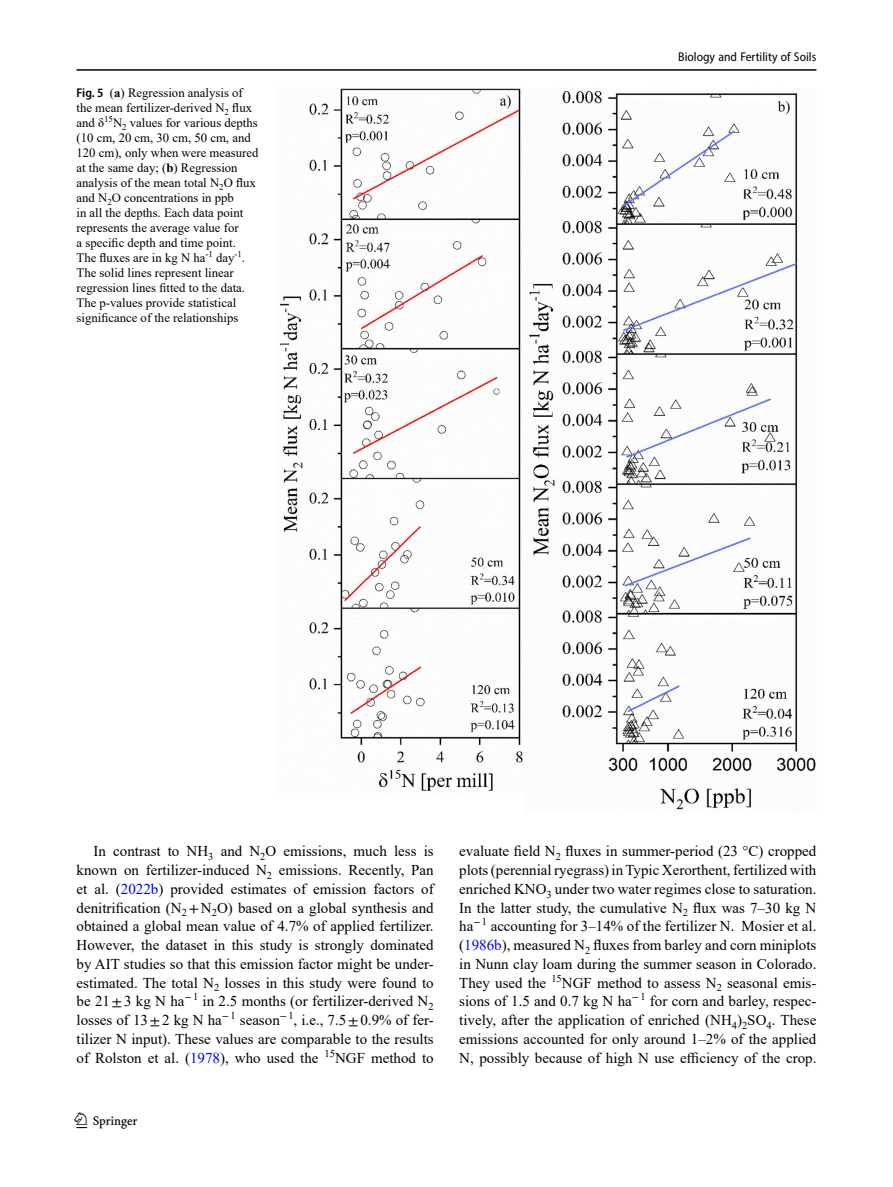
<style>
.page{position:relative;width:893px;height:1187px;background:#fff}
.page>*{position:absolute;margin:0;border:0;box-sizing:border-box;transform-origin:0 0}
.t1{font:22.5px "Springnew";color:#000}
.Body_Text_Indent{font:15px/18.8px "Times New Roman";color:#000;text-align:justify}
.Figure_Caption_Side{font:12.75px/15px "Times New Roman";color:#000}
.t2{font:semi-condensed 12.75px "Myriad Pro";color:#000}
.s1{font-family:"Myriad Pro";font-weight:600;font-stretch:semi-condensed}
.s2{font-weight:700}
.s3{color:#00f}
.s4{font-family:"STIX"}
</style>
<div class="page">
<hr style="left:77px;top:69px;width:739px;height:2px;background:#000">
<img style="left:280px;top:88px;width:536px;height:722px">
<p class="Figure_Caption_Side" style="left:77px;top:84px;width:183px"><span class="s1">Fig. 5</span> (<span class="s2">a</span>) Regression analysis of the mean fertilizer-derived N<sub>2</sub> flux and δ<sup>15</sup>N<sub>2</sub> values for various depths (10 cm, 20 cm, 30 cm, 50 cm, and 120 cm), only when were measured at the same day; (<span class="s2">b</span>) Regression analysis of the mean total N<sub>2</sub>O flux and N<sub>2</sub>O concentrations in ppb<br>in all the depths. Each data point represents the average value for<br>a specific depth and time point.<br>The fluxes are in kg N ha<sup>-1</sup> day<sup>-1</sup>.<br>The solid lines represent linear regression lines fitted to the data.<br>The p-values provide statistical significance of the relationships</p>
<p class="t2" style="left:678px;top:49px;width:140px">Biology and Fertility of Soils</p>
<p class="Body_Text_Indent" style="left:77px;top:841px;width:359px;text-indent:17px">In contrast to NH<sub>3</sub> and N<sub>2</sub>O emissions, much less is known on fertilizer-induced N<sub>2</sub> emissions. Recently, Pan et al. (<span class="s3">2022b</span>) provided estimates of emission factors of denitrification (N<sub>2</sub> <span class="s4">+</span>N<sub>2</sub>O) based on a global synthesis and obtained a global mean value of 4.7% of applied fertilizer.<br>However, the dataset in this study is strongly dominated by AIT studies so that this emission factor might be under&shy;estimated. The total N<sub>2</sub> losses in this study were found to be 21<span class="s4">±</span>3 kg N ha<sup>−</sup><sup>1</sup> in 2.5 months (or fertilizer-derived N<sub>2 </sub>losses of 13<span class="s4">±</span>2 kg N ha<sup>−</sup><sup>1</sup> season<sup>−</sup><sup>1</sup>, i.e., 7.5<span class="s4">±</span>0.9% of fer&shy;tilizer N input). These values are comparable to the results of Rolston et al. (<span class="s3">1978</span>), who used the <sup>15</sup>NGF method to</p>
<h1 class="t1" style="left:77px;top:1107px;width:63px">1 3</h1>
<p class="Body_Text_Indent" style="left:459px;top:841px;width:359px">evaluate field N<sub>2</sub> fluxes in summer-period (23 °C) cropped plots (perennial ryegrass) in Typic Xerorthent, fertilized with enriched KNO<sub>3</sub> under two water regimes close to saturation.<br>In the latter study, the cumulative N<sub>2</sub> flux was 7–30 kg N ha<sup>−</sup><sup>1</sup> accounting for 3–14% of the fertilizer N. Mosier et al. (<span class="s3">1986b</span>), measured N<sub>2</sub> fluxes from barley and corn miniplots in Nunn clay loam during the summer season in Colorado.<br>They used the <sup>15</sup>NGF method to assess N<sub>2</sub> seasonal emis&shy;sions of 1.5 and 0.7 kg N ha<sup>−</sup><sup>1</sup> for corn and barley, respec&shy;tively, after the application of enriched (NH<sub>4</sub>)<sub>2</sub>SO<sub>4</sub>. These emissions accounted for only around 1–2% of the applied N, possibly because of high N use efficiency of the crop.</p>
</div>
